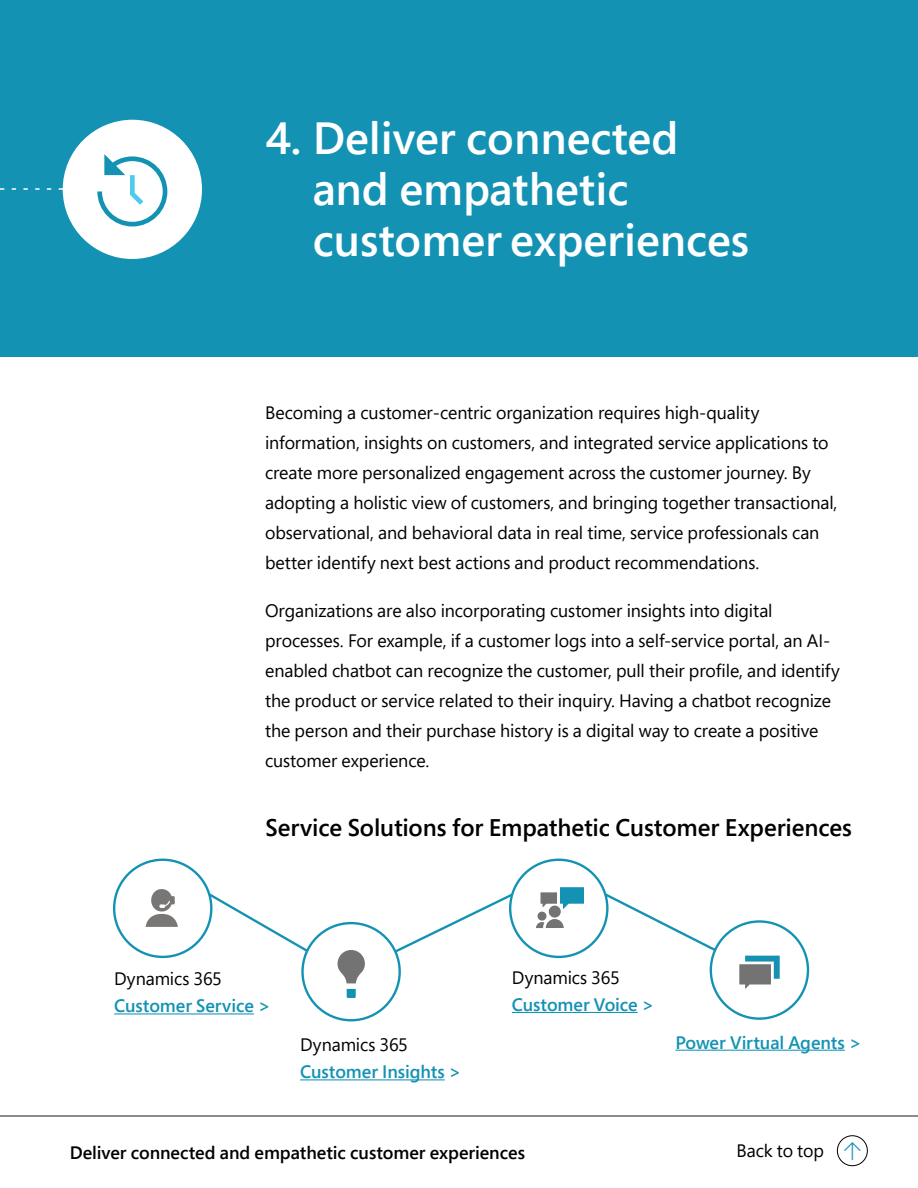
<style>
.page{position:relative;width:918px;height:1188px;background:#fff}
.page>*{position:absolute;margin:0;border:0;box-sizing:border-box;transform-origin:0 0}
.H3_Title_30_34{font:600 45px/51px "Segoe Pro";color:#fff}
.H4_Subtitle_16_24{font:600 24px "Segoe Pro";letter-spacing:-.005em;color:#000}
.P_12_20{font:18px/30px "Segoe Pro";letter-spacing:-.005em;color:#000}
.P_12_18{font:600 18px/27px "Segoe Pro";letter-spacing:-.005em;color:#1392b4}
.P_12_20-2{font:600 18px "Segoe Pro";color:#000}
.s1{font-weight:400;color:#000}
</style>
<div class="page">
<hr style="left:0;top:1115px;width:918px;height:2px;background:#333">
<div style="left:0;top:0;width:918px;height:357px;background:#1392b4"></div>
<div style="left:113px;top:859px;width:99px;height:99px;border:2px solid #1392b4;border-radius:50%"></div>
<div style="left:301px;top:922px;width:100px;height:99px;border:2px solid #1392b4;border-radius:50%"></div>
<div style="left:710px;top:920px;width:99px;height:100px;border:2px solid #1392b4;border-radius:50%"></div>
<svg style="left:338px;top:950px;width:27px;height:33px"></svg>
<svg style="left:347px;top:989px;width:9px;height:9px"></svg>
<svg style="left:536px;top:887px;width:48px;height:41px"></svg>
<svg style="left:206px;top:891px;width:104px;height:63px"></svg>
<svg style="left:602px;top:891px;width:116px;height:62px"></svg>
<svg style="left:392px;top:891px;width:124px;height:64px"></svg>
<svg style="left:739px;top:956px;width:41px;height:33px"></svg>
<svg style="left:146px;top:889px;width:32px;height:38px"></svg>
<hr style="left:114px;top:1013px;width:140px;height:1px;background:#1392b4">
<hr style="left:512px;top:1012px;width:126px;height:1px;background:#1392b4">
<hr style="left:300px;top:1079px;width:145px;height:1px;background:#1392b4">
<hr style="left:675px;top:1050px;width:170px;height:1px;background:#1392b4">
<div style="left:63px;top:120px;width:139px;height:139px;background:#fff;border-radius:50%"></div>
<svg style="left:97px;top:154px;width:70px;height:72px"></svg>
<svg style="left:0;top:188px;width:63px;height:2px"></svg>
<div style="left:837px;top:1135px;width:31px;height:31px;border:1px solid #000;border-radius:50%"></div>
<p class="H3_Title_30_34" style="left:313px;top:111px;width:438px;text-indent:-47px">4. Deliver connected and empathetic customer experiences</p>
<p class="P_12_20" style="left:265px;top:397px;width:574px">Becoming a customer-centric organization requires high-quality information, insights on customers, and integrated service applications to create more personalized engagement across the customer journey. By adopting a holistic view of customers, and bringing together transactional, observational, and behavioral data in real time, service professionals can better identify next best actions and product recommendations.</p>
<p class="P_12_20" style="left:265px;top:595px;width:576px">Organizations are also incorporating customer insights into digital processes. For example, if a customer logs into a self-service portal, an AI&shy;enabled chatbot can recognize the customer, pull their profile, and identify the product or service related to their inquiry. Having a chatbot recognize the person and their purchase history is a digital way to create a positive customer experience.</p>
<p class="H4_Subtitle_16_24" style="left:266px;top:811px;width:588px">Service Solutions for Empathetic Customer Experiences</p>
<p class="P_12_18" style="left:114px;top:965px;width:158px"><span class="s1">Dynamics 365<br></span>Customer Service &gt;</p>
<p class="P_12_18" style="left:512px;top:964px;width:144px"><span class="s1">Dynamics 365<br></span>Customer Voice &gt;</p>
<p class="P_12_18" style="left:300px;top:1031px;width:163px"><span class="s1">Dynamics 365<br></span>Customer Insights &gt;</p>
<p class="P_12_18" style="left:675px;top:1028px;width:188px">Power Virtual Agents &gt;</p>
<p class="P_12_20-2" style="left:70px;top:1140px;width:457px">Deliver connected and empathetic customer experiences</p>
<p class="P_12_20" style="left:736px;top:1136px;width:89px">Back to top</p>
</div>
